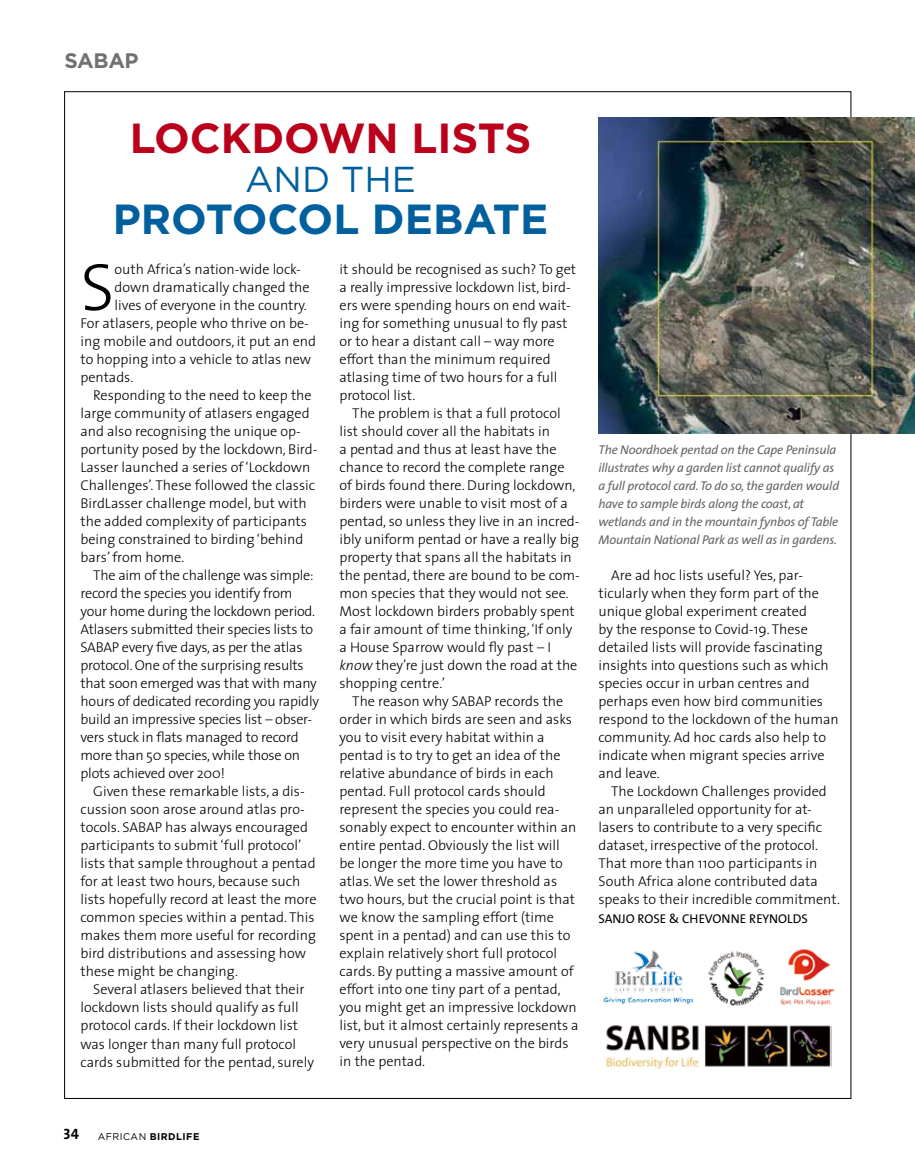
<style>
.page{position:relative;width:915px;height:1170px;background:#fff}
.page>*{position:absolute;margin:0;border:0;box-sizing:border-box;transform-origin:0 0}
.t1{font:300 67.65px "The Sans";color:#000}
.t2{font:700 42px "Gotham";color:#00609e}
.t3{font:700 42px "Gotham";color:#bb001c}
.t4{font:36px "Gotham";color:#00609e}
.t5{font:700 21px "Gotham";letter-spacing:-.015em;color:#727171}
.t6{font:300 14.25px/18px "The Sans";color:#000}
.t7{font:italic 12.75px/18px "The Sans";letter-spacing:-.015em;color:#666565}
.t8{font:12.75px "The Sans";color:#000}
.t9{font:700 9.75px "Gotham";letter-spacing:.05em;color:#000}
.s1{font-style:italic}
.s2{font-family:"The Sans Bold Caps";font-weight:400;font-size:15px}
.s3{font-weight:400}
</style>
<div class="page">
<img style="left:604px;top:1025px;width:227px;height:43px">
<img style="left:780px;top:949px;width:53px;height:46px">
<img style="left:780px;top:999px;width:52px;height:7px">
<img style="left:598px;top:117px;width:316px;height:317px">
<img style="left:708px;top:951px;width:57px;height:55px">
<img style="left:603px;top:950px;width:91px;height:55px">
<h3 class="t5" style="left:64px;top:46px;width:76px">SABAP</h3>
<h2 class="t3" style="left:130px;top:110px;width:403px">LOCKDOWN LISTS</h2>
<h3 class="t4" style="left:245px;top:156px;width:172px">AND THE</h3>
<h2 class="t2" style="left:113px;top:191px;width:437px">PROTOCOL DEBATE</h2>
<h1 class="t1" style="left:80px;top:231px;width:36px">S</h1>
<p class="t6" style="left:114px;top:260px;width:188px">outh Africa’s nation-wide lock-</p>
<p class="t6" style="left:114px;top:278px;width:196px">down dramatically changed the</p>
<p class="t6" style="left:114px;top:296px;width:194px">lives of everyone in the country.</p>
<p class="t6" style="left:80px;top:314px;width:230px">For atlasers, people who thrive on be-</p>
<p class="t6" style="left:80px;top:332px;width:237px">ing mobile and outdoors, it put an end</p>
<p class="t6" style="left:80px;top:350px;width:232px">to hopping into a vehicle to atlas new</p>
<p class="t6" style="left:80px;top:368px;width:54px">pentads.</p>
<p class="t6" style="left:93px;top:386px;width:220px">Responding to the need to keep the</p>
<p class="t6" style="left:80px;top:404px;width:230px">large community of atlasers engaged</p>
<p class="t6" style="left:80px;top:422px;width:222px">and also recognising the unique op-</p>
<p class="t6" style="left:80px;top:440px;width:238px">portunity posed by the lockdown, Bird-</p>
<p class="t6" style="left:80px;top:458px;width:231px">Lasser launched a series of ‘Lockdown</p>
<p class="t6" style="left:80px;top:476px;width:236px">Challenges’. These followed the classic</p>
<p class="t6" style="left:80px;top:494px;width:227px">BirdLasser challenge model, but with</p>
<p class="t6" style="left:80px;top:512px;width:228px">the added complexity of participants</p>
<p class="t6" style="left:80px;top:530px;width:224px">being constrained to birding ‘behind</p>
<p class="t6" style="left:80px;top:548px;width:105px">bars’ from home.</p>
<p class="t6" style="left:93px;top:566px;width:222px">The aim of the challenge was simple:</p>
<p class="t6" style="left:80px;top:584px;width:213px">record the species you identify from</p>
<p class="t6" style="left:80px;top:602px;width:236px">your home during the lockdown period.</p>
<p class="t6" style="left:80px;top:620px;width:234px">Atlasers submitted their species lists to</p>
<p class="t6" style="left:80px;top:638px;width:223px">SABAP every five days, as per the atlas</p>
<p class="t6" style="left:80px;top:656px;width:225px">protocol. One of the surprising results</p>
<p class="t6" style="left:80px;top:674px;width:238px">that soon emerged was that with many</p>
<p class="t6" style="left:80px;top:692px;width:240px">hours of dedicated recording you rapidly</p>
<p class="t6" style="left:80px;top:710px;width:232px">build an impressive species list – obser-</p>
<p class="t6" style="left:80px;top:728px;width:219px">vers stuck in flats managed to record</p>
<p class="t6" style="left:80px;top:746px;width:221px">more than 50 species, while those on</p>
<p class="t6" style="left:80px;top:764px;width:146px">plots achieved over 200!</p>
<p class="t6" style="left:93px;top:782px;width:213px">Given these remarkable lists, a dis-</p>
<p class="t6" style="left:80px;top:800px;width:226px">cussion soon arose around atlas pro-</p>
<p class="t6" style="left:80px;top:818px;width:229px">tocols. SABAP has always encouraged</p>
<p class="t6" style="left:80px;top:836px;width:222px">participants to submit ‘full protocol’</p>
<p class="t6" style="left:80px;top:854px;width:236px">lists that sample throughout a pentad</p>
<p class="t6" style="left:80px;top:872px;width:221px">for at least two hours, because such</p>
<p class="t6" style="left:80px;top:890px;width:237px">lists hopefully record at least the more</p>
<p class="t6" style="left:80px;top:908px;width:235px">common species within a pentad. This</p>
<p class="t6" style="left:80px;top:926px;width:237px">makes them more useful for recording</p>
<p class="t6" style="left:80px;top:944px;width:227px">bird distributions and assessing how</p>
<p class="t6" style="left:80px;top:962px;width:159px">these might be changing.</p>
<p class="t6" style="left:93px;top:980px;width:213px">Several atlasers believed that their</p>
<p class="t6" style="left:80px;top:998px;width:220px">lockdown lists should qualify as full</p>
<p class="t6" style="left:80px;top:1016px;width:219px">protocol cards. If their lockdown list</p>
<p class="t6" style="left:80px;top:1034px;width:217px">was longer than many full protocol</p>
<p class="t6" style="left:80px;top:1052px;width:235px">cards submitted for the pentad, surely</p>
<p class="t6" style="left:339px;top:260px;width:238px">it should be recognised as such? To get a really impressive lockdown list, bird&shy;ers were spending hours on end wait&shy;ing for something unusual to fly past or to hear a distant call – way more effort than the minimum required atlasing time of two hours for a full protocol list.</p>
<p class="t6" style="left:339px;top:404px;width:242px;text-indent:13px">The problem is that a full protocol list should cover all the habitats in<br>a pentad and thus at least have the chance to record the complete range of birds found there. During lockdown, birders were unable to visit most of a pentad, so unless they live in an incred&shy;ibly uniform pentad or have a really big property that spans all the habitats in the pentad, there are bound to be com&shy;mon species that they would not see.<br>Most lockdown birders probably spent a fair amount of time thinking, ‘If only a House Sparrow would fly past – I <span class="s1">know</span> they’re just down the road at the shopping centre.’</p>
<p class="t6" style="left:339px;top:692px;width:240px;text-indent:13px">The reason why SABAP records the order in which birds are seen and asks you to visit every habitat within a pentad is to try to get an idea of the relative abundance of birds in each pentad. Full protocol cards should represent the species you could rea&shy;sonably expect to encounter within an entire pentad. Obviously the list will<br>be longer the more time you have to atlas. We set the lower threshold as two hours, but the crucial point is that we know the sampling effort (time spent in a pentad) and can use this to explain relatively short full protocol cards. By putting a massive amount of effort into one tiny part of a pentad, you might get an impressive lockdown list, but it almost certainly represents a very unusual perspective on the birds in the pentad.</p>
<p class="t7" style="left:598px;top:440px;width:242px">The Noordhoek pentad on the Cape Peninsula illustrates why a garden list cannot qualify as a full protocol card. To do so, the garden would have to sample birds along the coast, at wetlands and in the mountain fynbos of Table Mountain National Park as well as in gardens.</p>
<p class="t6" style="left:598px;top:566px;width:242px;text-indent:13px">Are ad hoc lists useful? Yes, par&shy;ticularly when they form part of the unique global experiment created<br>by the response to Covid-19. These detailed lists will provide fascinating insights into questions such as which species occur in urban centres and perhaps even how bird communities respond to the lockdown of the human community. Ad hoc cards also help to indicate when migrant species arrive and leave.</p>
<p class="t6" style="left:598px;top:781px;width:243px;text-indent:13px">The Lockdown Challenges provided an unparalleled opportunity for at&shy;lasers to contribute to a very specific dataset, irrespective of the protocol.<br>That more than 1100 participants in South Africa alone contributed data speaks to their incredible commitment.</p>
<p class="t8" style="left:598px;top:907px;width:211px">SANJO ROSE &amp; CHEVONNE REYNOLDS</p>
<p class="t9" style="left:64px;top:1129px;width:137px"><span class="s2">34</span> <span class="s3">AFRICAN</span> BIRDLIFE</p>
</div>
